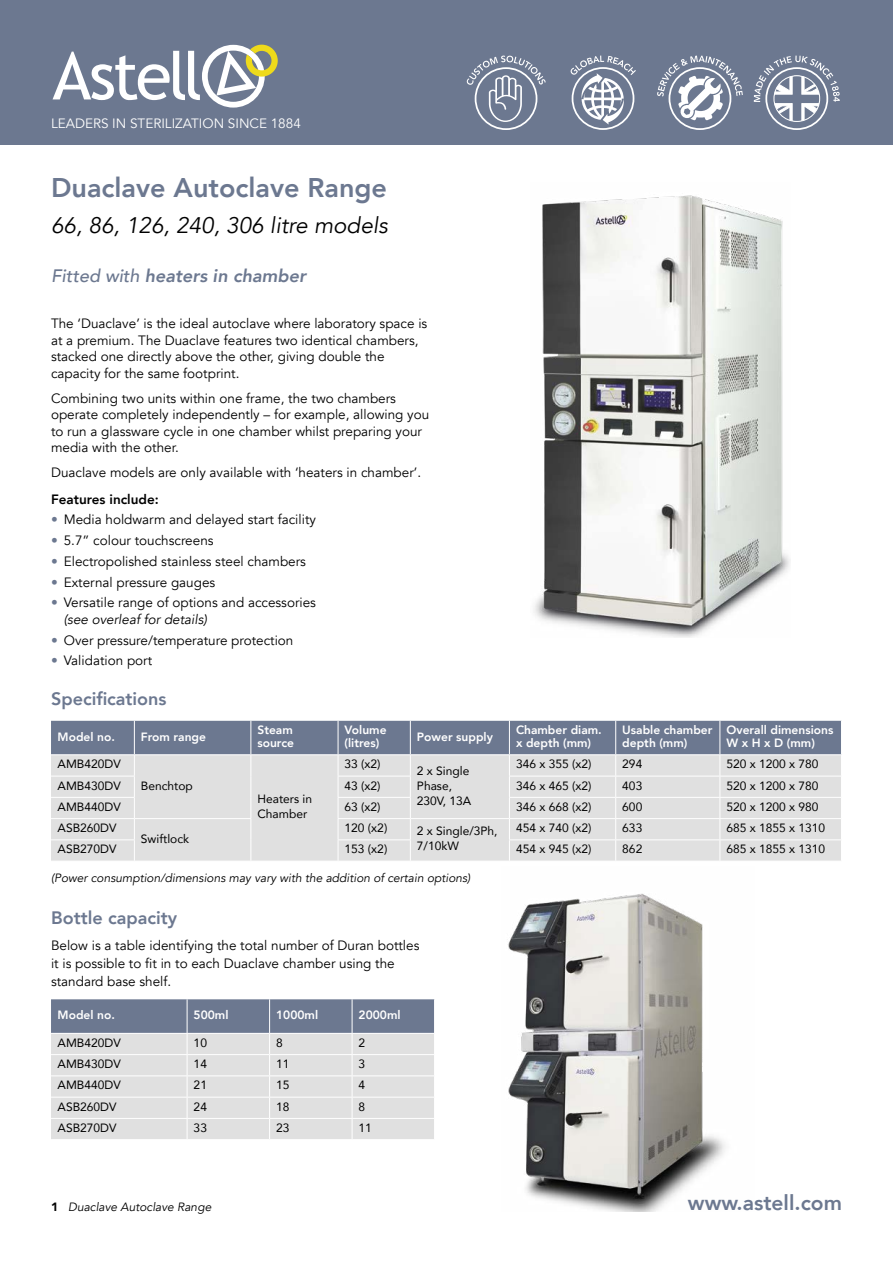
<style>
.page{position:relative;width:893px;height:1263px;background:#fff}
.page>*{position:absolute;margin:0;border:0;box-sizing:border-box;transform-origin:0 0}
.t1{font:800 27px "Avenir";color:#6c7890}
.t2{font:italic 22.5px "Avenir";color:#000}
.t3{font:800 21px "Avenir";color:#6c7890}
.t4{font:800 18px "Avenir";color:#6c7890}
.t5{font:italic 800 18px "Avenir";color:#6c7890}
.t6{font:13.5px/16.5px "Avenir";color:#000}
.t7{font:13.5px "Avenir";color:#fff}
.t8{font:800 13.5px "Avenir";color:#000}
.t9{font:12px/15px "Avenir";color:#000}
.t10{font:800 12px/13.5px "Avenir";color:#fff}
.t11{font:italic 12px "Avenir";color:#000}
.s1{font-weight:500}
.s2{color:#6c7890}
.s3{font-style:italic}
.s4{font-weight:900;font-style:normal}
</style>
<div class="page">
<img style="left:508px;top:893px;width:217px;height:319px">
<div style="left:0;top:0;width:893px;height:145px;background:#6c7890"></div>
<svg style="left:51px;top:721px;width:791px;height:140px;background:#c5c8ce"></svg>
<svg style="left:51px;top:999px;width:384px;height:140px;background:#c5c8ce"></svg>
<hr style="left:51px;top:1075px;width:136px;height:1px;background:#fff">
<hr style="left:51px;top:1097px;width:136px;height:1px;background:#fff">
<hr style="left:51px;top:1118px;width:136px;height:1px;background:#fff">
<svg style="left:53px;top:45px;width:225px;height:63px"></svg>
<img style="left:534px;top:195px;width:256px;height:442px">
<svg style="left:476px;top:68px;width:61px;height:61px"></svg>
<svg style="left:467px;top:56px;width:79px;height:66px"></svg>
<svg style="left:571px;top:56px;width:65px;height:69px"></svg>
<svg style="left:669px;top:68px;width:61px;height:61px"></svg>
<svg style="left:657px;top:56px;width:86px;height:64px"></svg>
<svg style="left:766px;top:68px;width:61px;height:61px"></svg>
<svg style="left:754px;top:56px;width:86px;height:65px"></svg>
<div style="left:773px;top:75px;width:47px;height:47px;border:1px solid #fff;border-radius:50%"></div>
<p class="t7" style="left:51px;top:115px;width:251px">LEADERS IN STERILIZATION SINCE 1884</p>
<h1 class="t1" style="left:51px;top:167px;width:338px">Duaclave Autoclave Range</h1>
<h2 class="t2" style="left:51px;top:211px;width:338px">66, 86, 126, 240, 306 litre models</h2>
<h3 class="t5" style="left:51px;top:265px;width:256px"><span class="s1">Fitted with</span> heaters in chamber</h3>
<p class="t6" style="left:51px;top:315px;width:378px">The ‘Duaclave’ is the ideal autoclave where laboratory space is at a premium. The Duaclave features two identical chambers, stacked one directly above the other, giving double the capacity for the same footprint.</p>
<p class="t6" style="left:51px;top:390px;width:380px">Combining two units within one frame, the two chambers operate completely independently – for example, allowing you to run a glassware cycle in one chamber whilst preparing your media with the other.</p>
<p class="t6" style="left:51px;top:464px;width:372px">Duaclave models are only available with ‘heaters in chamber’.</p>
<p class="t8" style="left:51px;top:488px;width:109px">Features include:</p>
<p class="t6" style="left:51px;top:512px;width:266px"><span class="s2">•</span> Media holdwarm and delayed start facility</p>
<p class="t6" style="left:51px;top:532px;width:164px"><span class="s2">•</span> 5.7” colour touchscreens</p>
<p class="t6" style="left:51px;top:553px;width:256px"><span class="s2">•</span> Electropolished stainless steel chambers</p>
<p class="t6" style="left:51px;top:574px;width:166px"><span class="s2">•</span> External pressure gauges</p>
<p class="t6" style="left:64px;top:595px;width:254px;text-indent:-13px"><span class="s2">•</span> Versatile range of options and accessories <span class="s3">(see overleaf for details)</span></p>
<p class="t6" style="left:51px;top:632px;width:244px"><span class="s2">•</span> Over pressure/temperature protection</p>
<p class="t6" style="left:51px;top:653px;width:103px"><span class="s2">•</span> Validation port</p>
<h3 class="t4" style="left:51px;top:684px;width:117px">Specifications</h3>
<p class="t10" style="left:58px;top:730px;width:59px">Model no.</p>
<p class="t10" style="left:141px;top:730px;width:67px">From range</p>
<p class="t10" style="left:257px;top:723px;width:38px">Steam source</p>
<p class="t10" style="left:345px;top:723px;width:44px">Volume (litres)</p>
<p class="t10" style="left:417px;top:730px;width:77px">Power supply</p>
<p class="t10" style="left:516px;top:723px;width:87px">Chamber diam. x depth (mm)</p>
<p class="t10" style="left:622px;top:723px;width:92px">Usable chamber depth (mm)</p>
<p class="t10" style="left:726px;top:723px;width:108px">Overall dimensions<br>W x H x D (mm)</p>
<p class="t9" style="left:58px;top:756px;width:65px">AMB420DV</p>
<p class="t9" style="left:141px;top:778px;width:54px">Benchtop</p>
<p class="t9" style="left:257px;top:791px;width:56px">Heaters in<br>Chamber</p>
<p class="t9" style="left:345px;top:756px;width:38px">33 (x2)</p>
<p class="t9" style="left:516px;top:756px;width:77px">346 x 355 (x2)</p>
<p class="t9" style="left:622px;top:756px;width:22px">294</p>
<p class="t9" style="left:726px;top:756px;width:94px">520 x 1200 x 780</p>
<p class="t9" style="left:417px;top:763px;width:56px">2 x Single<br>Phase,<br>230V, 13A</p>
<p class="t9" style="left:58px;top:778px;width:65px">AMB430DV</p>
<p class="t9" style="left:345px;top:778px;width:38px">43 (x2)</p>
<p class="t9" style="left:516px;top:778px;width:77px">346 x 465 (x2)</p>
<p class="t9" style="left:622px;top:778px;width:22px">403</p>
<p class="t9" style="left:726px;top:778px;width:94px">520 x 1200 x 780</p>
<p class="t9" style="left:58px;top:799px;width:65px">AMB440DV</p>
<p class="t9" style="left:345px;top:799px;width:38px">63 (x2)</p>
<p class="t9" style="left:516px;top:799px;width:77px">346 x 668 (x2)</p>
<p class="t9" style="left:622px;top:799px;width:22px">600</p>
<p class="t9" style="left:726px;top:799px;width:94px">520 x 1200 x 980</p>
<p class="t9" style="left:58px;top:820px;width:60px">ASB260DV</p>
<p class="t9" style="left:141px;top:831px;width:50px">Swiftlock</p>
<p class="t9" style="left:345px;top:820px;width:44px">120 (x2)</p>
<p class="t9" style="left:417px;top:823px;width:82px">2 x Single/3Ph,<br>7/10kW</p>
<p class="t9" style="left:516px;top:820px;width:77px">454 x 740 (x2)</p>
<p class="t9" style="left:622px;top:820px;width:22px">633</p>
<p class="t9" style="left:726px;top:820px;width:100px">685 x 1855 x 1310</p>
<p class="t9" style="left:58px;top:841px;width:60px">ASB270DV</p>
<p class="t9" style="left:345px;top:841px;width:44px">153 (x2)</p>
<p class="t9" style="left:516px;top:841px;width:77px">454 x 945 (x2)</p>
<p class="t9" style="left:622px;top:841px;width:22px">862</p>
<p class="t9" style="left:726px;top:841px;width:100px">685 x 1855 x 1310</p>
<p class="t11" style="left:51px;top:871px;width:421px">(Power consumption/dimensions may vary with the addition of certain options)</p>
<h3 class="t4" style="left:51px;top:903px;width:128px">Bottle capacity</h3>
<p class="t6" style="left:51px;top:937px;width:370px;line-height:18px">Below is a table identifying the total number of Duran bottles it is possible to fit in to each Duaclave chamber using the standard base shelf.</p>
<p class="t10" style="left:58px;top:1008px;width:59px">Model no.</p>
<p class="t10" style="left:194px;top:1008px;width:36px">500ml</p>
<p class="t10" style="left:276px;top:1008px;width:43px">1000ml</p>
<p class="t10" style="left:359px;top:1008px;width:43px">2000ml</p>
<p class="t9" style="left:58px;top:1035px;width:65px">AMB420DV</p>
<p class="t9" style="left:194px;top:1035px;width:15px">10</p>
<p class="t9" style="left:276px;top:1035px;width:8px">8</p>
<p class="t9" style="left:359px;top:1035px;width:8px">2</p>
<p class="t9" style="left:58px;top:1056px;width:65px">AMB430DV</p>
<p class="t9" style="left:194px;top:1056px;width:15px">14</p>
<p class="t9" style="left:276px;top:1056px;width:15px">11</p>
<p class="t9" style="left:359px;top:1056px;width:8px">3</p>
<p class="t9" style="left:58px;top:1077px;width:65px">AMB440DV</p>
<p class="t9" style="left:194px;top:1077px;width:15px">21</p>
<p class="t9" style="left:276px;top:1077px;width:15px">15</p>
<p class="t9" style="left:359px;top:1077px;width:8px">4</p>
<p class="t9" style="left:58px;top:1099px;width:60px">ASB260DV</p>
<p class="t9" style="left:194px;top:1099px;width:15px">24</p>
<p class="t9" style="left:276px;top:1099px;width:15px">18</p>
<p class="t9" style="left:359px;top:1099px;width:8px">8</p>
<p class="t9" style="left:58px;top:1120px;width:60px">ASB270DV</p>
<p class="t9" style="left:194px;top:1120px;width:15px">33</p>
<p class="t9" style="left:276px;top:1120px;width:15px">23</p>
<p class="t9" style="left:359px;top:1120px;width:15px">11</p>
<p class="t11" style="left:51px;top:1200px;width:162px"><span class="s4">1</span> Duaclave Autoclave Range</p>
<h3 class="t3" style="left:688px;top:1186px;width:155px">www.astell.com</h3>
</div>
